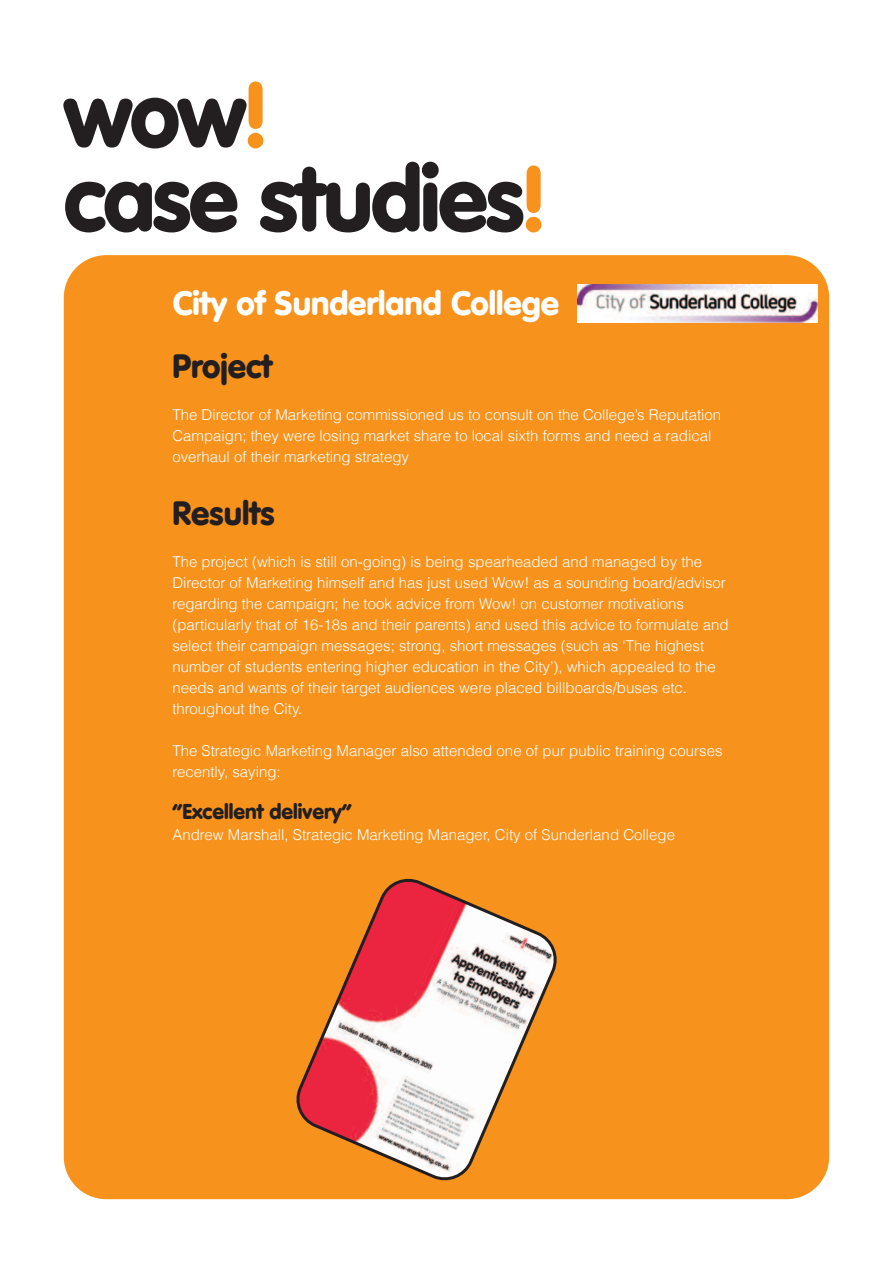
<style>
.page{position:relative;width:893px;height:1263px;background:#fff}
.page>*{position:absolute;margin:0;border:0;box-sizing:border-box;transform-origin:0 0}
.t1{font:900 90px/84px "VAG Rounded LT";letter-spacing:-.025em;color:#231f20}
.t2{font:900 33px "VAG Rounded LT";color:#fff}
.t3{font:900 33px "VAG Rounded LT";color:#231f20}
.t4{font:900 21px "VAG Rounded LT";color:#231f20}
.t5{font:300 15px/21px "Helvetica LT";color:#fff}
.s1{color:#f7931d}
</style>
<div class="page">
<div style="left:64px;top:255px;width:765px;height:944px;background:#f7931d;border-radius:43px"></div>
<svg style="left:296px;top:878px;width:261px;height:303px"></svg>
<img style="left:578px;top:285px;width:240px;height:37px">
<h1 class="t1" style="left:64px;top:76px;width:483px">wow<span class="s1">!<br></span>case studies<span class="s1">!</span></h1>
<h2 class="t2" style="left:173px;top:283px;width:388px">City of Sunderland College</h2>
<h2 class="t3" style="left:172px;top:346px;width:102px">Project</h2>
<p class="t5" style="left:172px;top:404px;width:550px">The Director of Marketing commissioned us to consult on the College’s Reputation<br>Campaign; they were losing market share to local sixth forms and need a radical overhaul of their marketing strategy</p>
<h2 class="t3" style="left:172px;top:493px;width:104px">Results</h2>
<p class="t5" style="left:172px;top:551px;width:558px">The project (which is still on-going) is being spearheaded and managed by the Director of Marketing himself and has just used Wow! as a sounding board/advisor regarding the campaign; he took advice from Wow! on customer motivations (particularly that of 16-18s and their parents) and used this advice to formulate and select their campaign messages; strong, short messages (such as ‘The highest number of students entering higher education in the City’), which appealed to the needs and wants of their target audiences were placed billboards/buses etc. throughout the City.</p>
<p class="t5" style="left:172px;top:740px;width:552px">The Strategic Marketing Manager also attended one of pur public training courses recently, saying:</p>
<h3 class="t4" style="left:172px;top:799px;width:181px">“Excellent delivery”</h3>
<p class="t5" style="left:172px;top:824px;width:504px">Andrew Marshall, Strategic Marketing Manager, City of Sunderland College</p>
</div>
